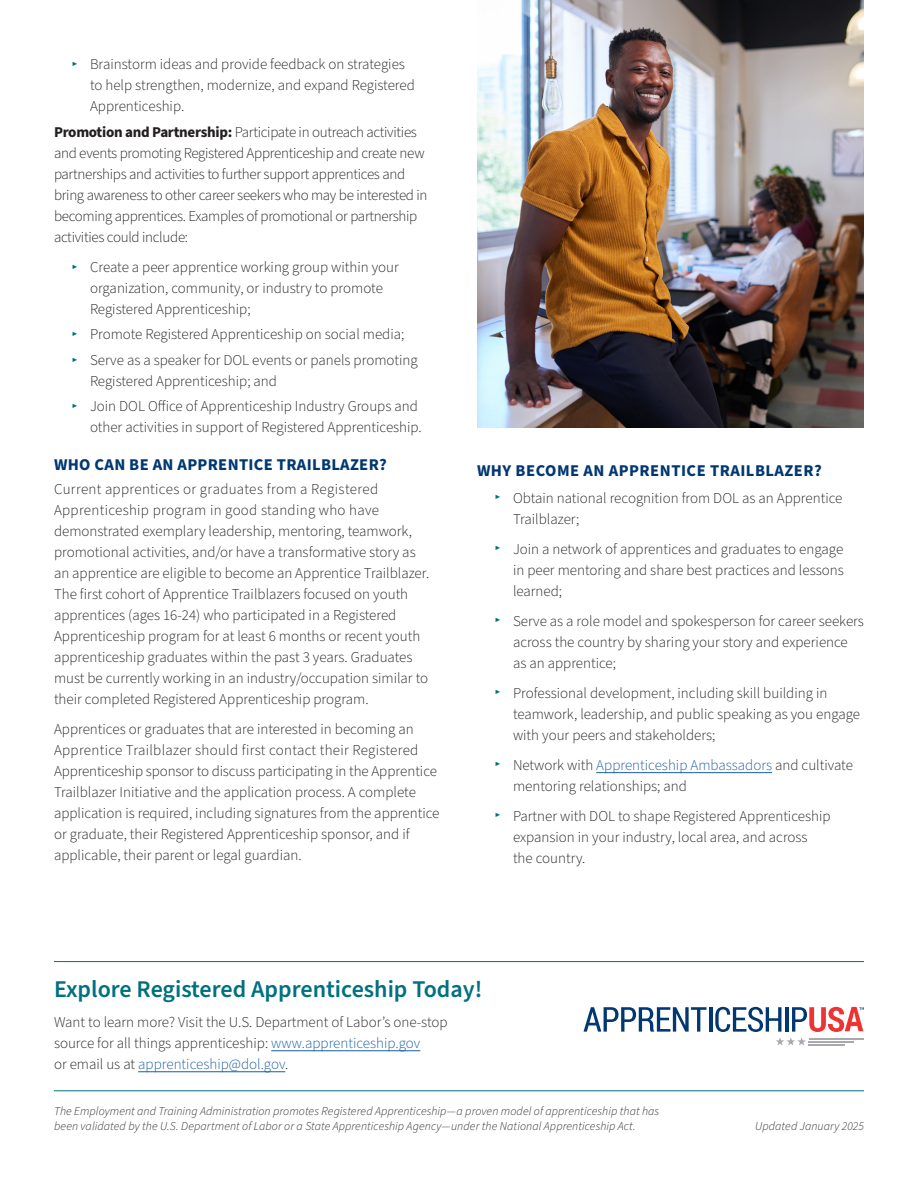
<style>
.page{position:relative;width:918px;height:1188px;background:#fff}
.page>*{position:absolute;margin:0;border:0;box-sizing:border-box;transform-origin:0 0}
.BodyText1__6{font:600 24px "Source Sans Pro";color:#00717f}
.t1{font:700 16.5px "Source Sans Pro";letter-spacing:.02em;color:#013871}
.BodyText1__6-2{font:300 15px/21px "Source Sans Pro";color:#231f20}
.BodyText1__6-3{font:300 15px/21px "Source Sans Pro";letter-spacing:-.02em;color:#231f20}
.Footer_Sponsored_by{font:italic 300 12px/15px "Source Sans Pro";letter-spacing:.005em;color:#231f20}
.s1{font-weight:400;font-size:9px;color:#00717f}
.s2{font-weight:700}
.s3{color:#175d9e}
</style>
<div class="page">
<img style="left:477px;top:0;width:387px;height:428px">
<hr style="left:596px;top:772px;width:176px;height:1px;background:#175d9e">
<hr style="left:54px;top:961px;width:810px;height:1px;background:#00717f">
<hr style="left:54px;top:1090px;width:810px;height:1px;background:#00717f">
<hr style="left:271px;top:1050px;width:149px;height:1px;background:#175d9e">
<hr style="left:138px;top:1071px;width:147px;height:1px;background:#175d9e">
<svg style="left:584px;top:1007px;width:122px;height:25px"></svg>
<hr style="left:709px;top:1007px;width:3px;height:25px;background:#013871">
<svg style="left:715px;top:1007px;width:149px;height:39px"></svg>
<p class="BodyText1__6-2" style="left:90px;top:54px;width:326px;text-indent:-18px"><span class="s1">▶</span> Brainstorm ideas and provide feedback on strategies to help strengthen, modernize, and expand Registered<br>Apprenticeship.</p>
<p class="BodyText1__6-3" style="left:54px;top:122px;width:375px"><span class="s2">Promotion and Partnership:</span> Participate in outreach activities and events promoting Registered Apprenticeship and create new partnerships and activities to further support apprentices and bring awareness to other career seekers who may be interested in becoming apprentices. Examples of promotional or partnership activities could include:</p>
<p class="BodyText1__6-2" style="left:90px;top:257px;width:310px;text-indent:-18px"><span class="s1">▶</span> Create a peer apprentice working group within your organization, community, or industry to promote<br>Registered Apprenticeship;</p>
<p class="BodyText1__6-2" style="left:72px;top:324px;width:334px"><span class="s1">▶</span> Promote Registered Apprenticeship on social media;</p>
<p class="BodyText1__6-2" style="left:90px;top:350px;width:329px;text-indent:-18px"><span class="s1">▶</span> Serve as a speaker for DOL events or panels promoting<br>Registered Apprenticeship; and</p>
<p class="BodyText1__6-2" style="left:72px;top:396px;width:351px;text-align:right"><span class="s1">▶</span> Join DOL Office of Apprenticeship Industry Groups and other activities in support of Registered Apprenticeship.</p>
<h2 class="t1" style="left:54px;top:453px;width:334px">WHO CAN BE AN APPRENTICE TRAILBLAZER?</h2>
<p class="BodyText1__6-2" style="left:54px;top:479px;width:377px">Current apprentices or graduates from a Registered Apprenticeship program in good standing who have demonstrated exemplary leadership, mentoring, teamwork, promotional activities, and/or have a transformative story as an apprentice are eligible to become an Apprentice Trailblazer.<br>The first cohort of Apprentice Trailblazers focused on youth apprentices (ages 16-24) who participated in a Registered Apprenticeship program for at least 6 months or recent youth apprenticeship graduates within the past 3 years. Graduates must be currently working in an industry/occupation similar to their completed Registered Apprenticeship program.</p>
<p class="BodyText1__6-2" style="left:54px;top:719px;width:387px">Apprentices or graduates that are interested in becoming an Apprentice Trailblazer should first contact their Registered Apprenticeship sponsor to discuss participating in the Apprentice Trailblazer Initiative and the application process. A complete application is required, including signatures from the apprentice or graduate, their Registered Apprenticeship sponsor, and if applicable, their parent or legal guardian.</p>
<h2 class="t1" style="left:477px;top:459px;width:346px">WHY BECOME AN APPRENTICE TRAILBLAZER?</h2>
<p class="BodyText1__6-2" style="left:513px;top:488px;width:331px;text-indent:-18px"><span class="s1">▶</span> Obtain national recognition from DOL as an Apprentice<br>Trailblazer;</p>
<p class="BodyText1__6-2" style="left:513px;top:539px;width:332px;text-align:justify;text-indent:-18px"><span class="s1">▶</span> Join a network of apprentices and graduates to engage in peer mentoring and share best practices and lessons learned;</p>
<p class="BodyText1__6-2" style="left:513px;top:611px;width:353px;text-indent:-18px"><span class="s1">▶</span> Serve as a role model and spokesperson for career seekers across the country by sharing your story and experience as an apprentice;</p>
<p class="BodyText1__6-2" style="left:513px;top:683px;width:349px;text-indent:-18px"><span class="s1">▶</span> Professional development, including skill building in teamwork, leadership, and public speaking as you engage with your peers and stakeholders;</p>
<p class="BodyText1__6-2" style="left:513px;top:755px;width:341px;text-indent:-18px"><span class="s1">▶</span> Network with <span class="s3">Apprenticeship Ambassadors</span> and cultivate mentoring relationships; and</p>
<p class="BodyText1__6-2" style="left:513px;top:806px;width:319px;text-indent:-18px"><span class="s1">▶</span> Partner with DOL to shape Registered Apprenticeship expansion in your industry, local area, and across the country.</p>
<p class="BodyText1__6" style="left:54px;top:973px;width:430px">Explore Registered Apprenticeship Today!</p>
<p class="BodyText1__6-2" style="left:54px;top:1012px;width:395px">Want to learn more? Visit the U.S. Department of Labor’s one-stop source for all things apprenticeship: <span class="s3">www.apprenticeship.gov<br></span>or email us at <span class="s3">apprenticeship@dol.gov</span>.</p>
<p class="Footer_Sponsored_by" style="left:54px;top:1104px;width:607px">The Employment and Training Administration promotes Registered Apprenticeship—a proven model of apprenticeship that has been validated by the U.S. Department of Labor or a State Apprenticeship Agency—under the National Apprenticeship Act.</p>
<p class="Footer_Sponsored_by" style="left:755px;top:1119px;width:110px">Updated January 2025</p>
</div>
